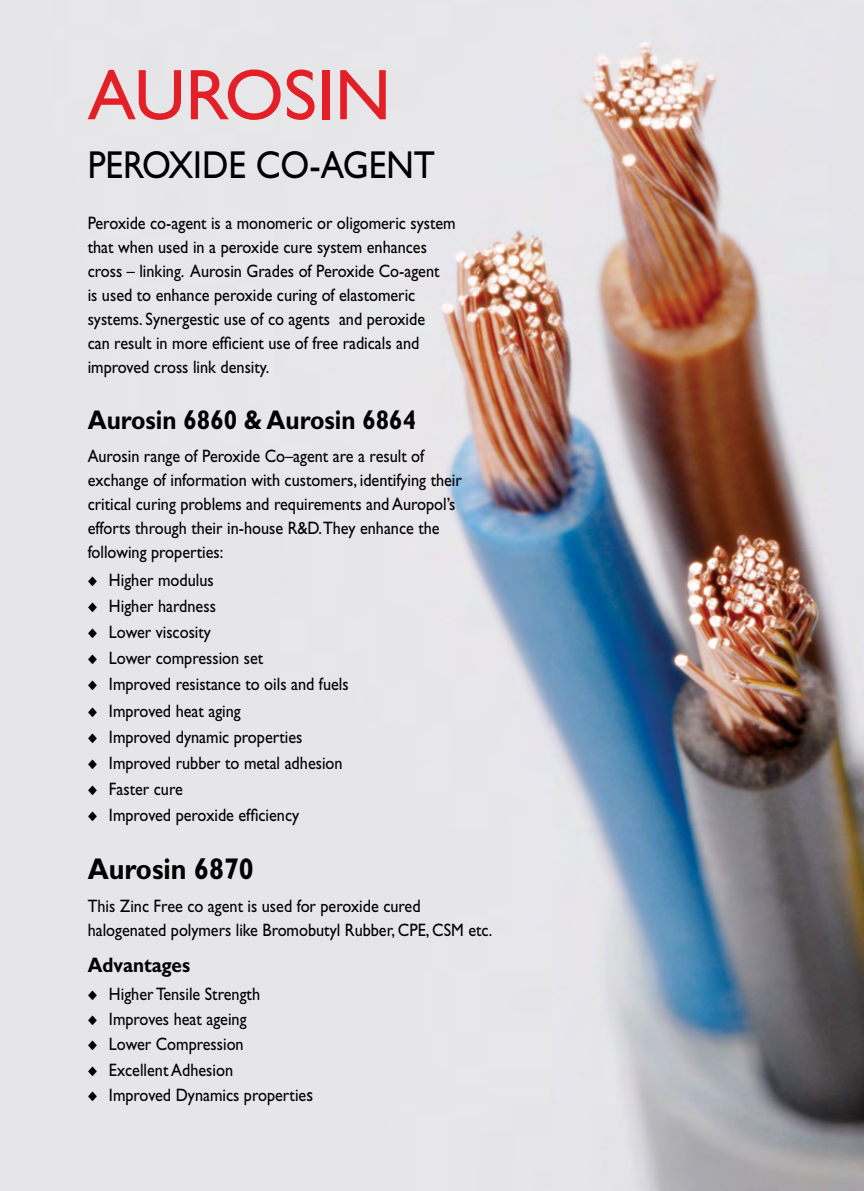
<style>
.page{position:relative;width:864px;height:1191px;background:#fff}
.page>*{position:absolute;margin:0;border:0;box-sizing:border-box;transform-origin:0 0}
.t1{font:72px "Gill Alt One";color:#e31f27}
.t2{font:39px "Gill Alt One";color:#000;scale:.9 1}
.t3{font:700 30px "Gill Alt One";color:#000;scale:.9 1}
.t4{font:700 27px "Gill Alt One";color:#000;scale:.9 1}
.t5{font:700 21px "Gill Alt One";color:#000;scale:.9 1}
.t6{font:18px/24px "Gill Alt One";color:#000;scale:.9 1}
.s1{font-size:19.5px}
</style>
<div class="page">
<img style="left:0;top:0;width:863px;height:1191px">
<h1 class="t1" style="left:88px;top:54px;width:305px">AUROSIN</h1>
<h2 class="t2" style="left:88px;top:143px;width:387px">PEROXIDE CO-AGENT</h2>
<p class="t6" style="left:88px;top:210px;width:410px">Peroxide co-agent is a monomeric or oligomeric system that when used in a peroxide cure system enhances cross – linking. Aurosin Grades of Peroxide Co-agent<br>is used to enhance peroxide curing of elastomeric systems. Synergestic use of co agents and peroxide<br>can result in more efficient use of free radicals and improved cross link density.</p>
<h3 class="t4" style="left:88px;top:404px;width:366px">Aurosin 6860 &amp; Aurosin 6864</h3>
<p class="t6" style="left:88px;top:443px;width:417px">Aurosin range of Peroxide Co–agent are a result of exchange of information with customers, identifying their critical curing problems and requirements and Auropol’s efforts through their in-house R&amp;D.They enhance the following properties:</p>
<p class="t6" style="left:88px;top:568px;width:141px">◆ Higher modulus</p>
<p class="t6" style="left:88px;top:594px;width:144px">◆ Higher hardness</p>
<p class="t6" style="left:88px;top:620px;width:138px">◆ Lower viscosity</p>
<p class="t6" style="left:88px;top:646px;width:196px">◆ Lower compression set</p>
<p class="t6" style="left:88px;top:672px;width:291px">◆ Improved resistance to oils and fuels</p>
<p class="t6" style="left:88px;top:698px;width:172px">◆ Improved heat aging</p>
<p class="t6" style="left:88px;top:724px;width:240px">◆ Improved dynamic properties</p>
<p class="t6" style="left:88px;top:750px;width:284px">◆ Improved rubber to metal adhesion</p>
<p class="t6" style="left:88px;top:777px;width:107px">◆ Faster cure</p>
<p class="t6" style="left:88px;top:803px;width:236px">◆ Improved peroxide efficiency</p>
<h3 class="t3" style="left:88px;top:851px;width:186px">Aurosin 6870</h3>
<p class="t6" style="left:88px;top:894px;width:451px">This Zinc Free co agent is used for peroxide cured halogenated polymers like Bromobutyl Rubber, CPE, CSM etc.</p>
<p class="t5" style="left:88px;top:952px;width:115px">Advantages</p>
<p class="t6" style="left:88px;top:981px;width:193px">◆ Higher Tensile Strength</p>
<p class="t6" style="left:88px;top:1006px;width:178px">◆ Improves heat ageing</p>
<p class="t6" style="left:88px;top:1032px;width:175px">◆ Lower Compression</p>
<p class="t6" style="left:88px;top:1057px;width:163px">◆ Excellent Adhesion</p>
<p class="t6" style="left:88px;top:1083px;width:252px">◆ Improved Dynamics propertie<span class="s1">s</span></p>
</div>
